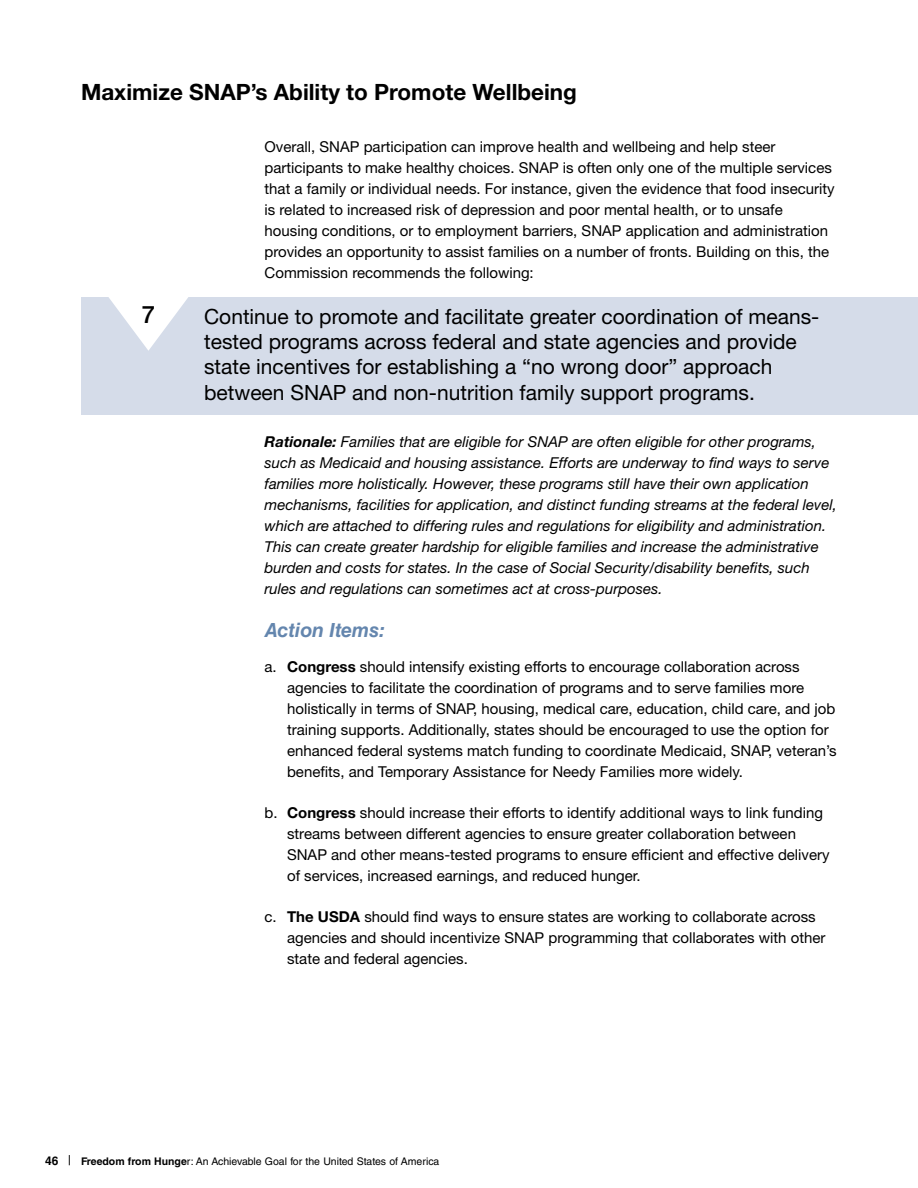
<style>
.page{position:relative;width:918px;height:1188px;background:#fff}
.page>*{position:absolute;margin:0;border:0;box-sizing:border-box;transform-origin:0 0}
.t1{font:500 24px "Helvetica Neue LT Std";color:#000}
.t2{font:700 22.5px "Helvetica Neue LT Std";color:#000}
.t3{font:21px/25.2px "Helvetica Neue LT Std";color:#000}
.t4{font:italic 700 19.5px "Helvetica LT Std";color:#6486ae}
.t5{font:15px/21px "Helvetica Neue LT Std";color:#000}
.t6{font:italic 15px/21px "Helvetica Neue LT Std";color:#000}
.t7{font:10.5px "Helvetica LT Std";color:#000}
.s1{font-weight:700}
.s2{font-weight:700;font-size:12px}
.s3{font-size:13.5px}
</style>
<div class="page">
<div style="left:81px;top:297px;width:837px;height:118px;background:#d5dce9"></div>
<svg style="left:109px;top:297px;width:79px;height:54px"></svg>
<h4 class="t2" style="left:81px;top:78px;width:498px">Maximize SNAP’s Ability to Promote Wellbeing</h4>
<p class="t1" style="left:142px;top:300px;width:15px">7</p>
<p class="t5" style="left:265px;top:136px;width:572px">Overall, SNAP participation can improve health and wellbeing and help steer participants to make healthy choices. SNAP is often only one of the multiple services that a family or individual needs. For instance, given the evidence that food insecurity is related to increased risk of depression and poor mental health, or to unsafe housing conditions, or to employment barriers, SNAP application and administration provides an opportunity to assist families on a number of fronts. Building on this, the Commission recommends the following:</p>
<p class="t3" style="left:204px;top:304px;width:617px">Continue to promote and facilitate greater coordination of means&shy;tested programs across federal and state agencies and provide state incentives for establishing a “no wrong door” approach between SNAP and non-nutrition family support programs.</p>
<p class="t6" style="left:265px;top:431px;width:574px"><span class="s1">Rationale:</span> Families that are eligible for SNAP are often eligible for other programs, such as Medicaid and housing assistance. Efforts are underway to find ways to serve families more holistically. However, these programs still have their own application mechanisms, facilities for application, and distinct funding streams at the federal level, which are attached to differing rules and regulations for eligibility and administration.<br>This can create greater hardship for eligible families and increase the administrative burden and costs for states. In the case of Social Security/disability benefits, such rules and regulations can sometimes act at cross-purposes.</p>
<p class="t4" style="left:265px;top:619px;width:122px">Action Items:</p>
<p class="t5" style="left:287px;top:656px;width:551px;text-indent:-22px">a. <span class="s1">Congress</span> should intensify existing efforts to encourage collaboration across agencies to facilitate the coordination of programs and to serve families more holistically in terms of SNAP, housing, medical care, education, child care, and job training supports. Additionally, states should be encouraged to use the option for enhanced federal systems match funding to coordinate Medicaid, SNAP, veteran’s benefits, and Temporary Assistance for Needy Families more widely.</p>
<p class="t5" style="left:287px;top:802px;width:544px;text-indent:-22px">b. <span class="s1">Congress</span> should increase their efforts to identify additional ways to link funding streams between different agencies to ensure greater collaboration between SNAP and other means-tested programs to ensure efficient and effective delivery of services, increased earnings, and reduced hunger.</p>
<p class="t5" style="left:287px;top:906px;width:540px;text-indent:-22px">c. <span class="s1">The USDA</span> should find ways to ensure states are working to collaborate across agencies and should incentivize SNAP programming that collaborates with other state and federal agencies.</p>
<p class="t7" style="left:45px;top:1156px;width:396px"><span class="s2">46</span> <span class="s3">|</span> <span class="s1">Freedom from Hunge</span>r: An Achievable Goal for the United States of America</p>
</div>
